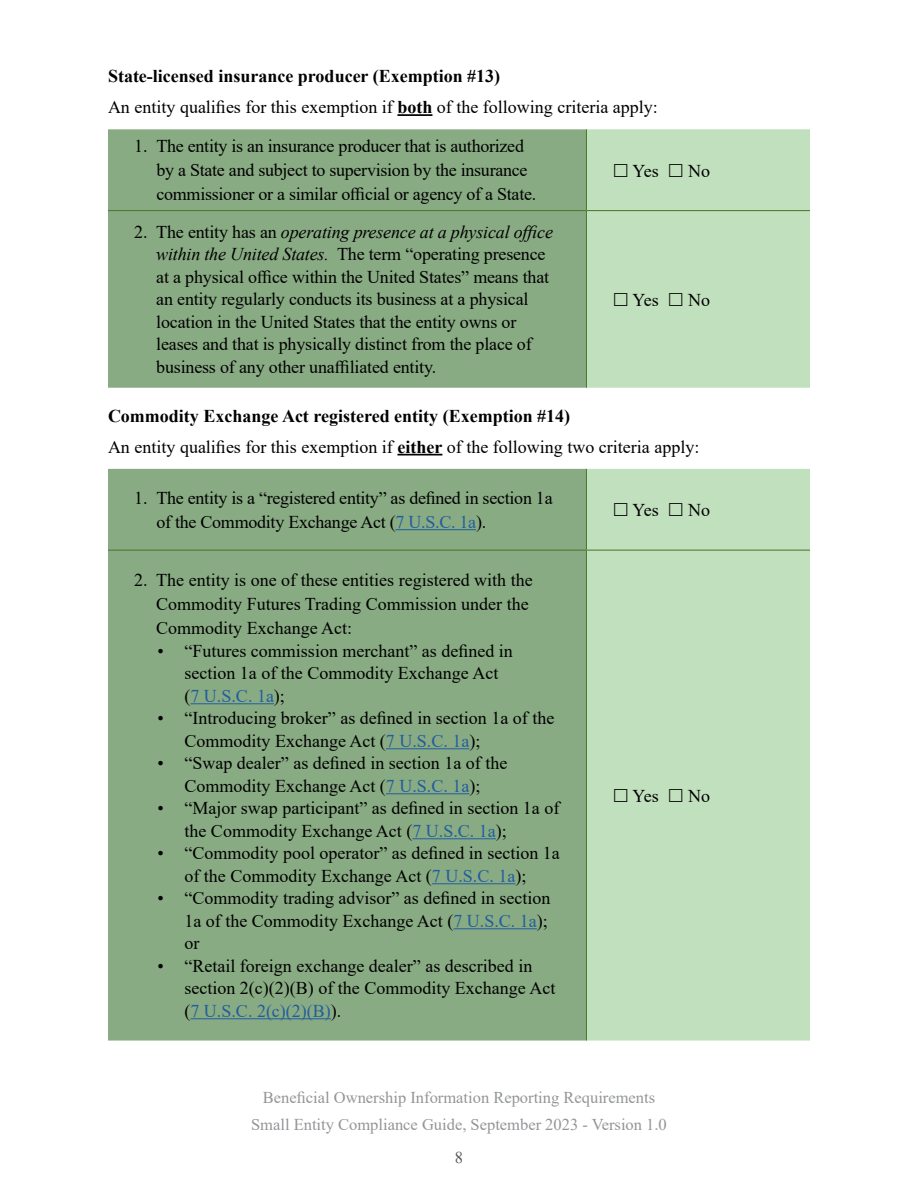
<style>
.page{position:relative;width:918px;height:1188px;background:#fff}
.page>*{position:absolute;margin:0;border:0;box-sizing:border-box;transform-origin:0 0}
.Call_Out_Box{font:18px/22.5px "Times New Roman";color:#000}
.Body_Text{font:18px "Times New Roman";color:#000}
.Body_Text-2{font:700 18px "Times New Roman";color:#000}
.t1{font:16.5px/27px "Times New Roman";color:#939598;text-align:center}
.t2{font:16.5px "Times New Roman";color:#58595b}
.s1{font-weight:700}
.s2{font-style:italic}
.s3{color:#215e9e}
</style>
<div class="page">
<hr style="left:397px;top:114px;width:35px;height:2px;background:#000">
<hr style="left:397px;top:454px;width:45px;height:1px;background:#000">
<div style="left:108px;top:129px;width:478px;height:259px;background:#89ab83"></div>
<div style="left:587px;top:129px;width:223px;height:259px;background:#c1e0bd"></div>
<hr style="left:586px;top:129px;width:1px;height:81px;background:#47752a">
<hr style="left:108px;top:210px;width:478px;height:1px;background:#47752a">
<hr style="left:586px;top:210px;width:224px;height:1px;background:#47752a">
<hr style="left:586px;top:211px;width:1px;height:177px;background:#47752a">
<div style="left:108px;top:469px;width:478px;height:572px;background:#89ab83"></div>
<div style="left:587px;top:469px;width:223px;height:572px;background:#c1e0bd"></div>
<hr style="left:586px;top:469px;width:1px;height:81px;background:#47752a">
<hr style="left:108px;top:550px;width:478px;height:1px;background:#47752a">
<hr style="left:586px;top:550px;width:224px;height:1px;background:#47752a">
<hr style="left:586px;top:550px;width:1px;height:491px;background:#47752a">
<hr style="left:396px;top:529px;width:80px;height:1px;background:#215e9e">
<hr style="left:190px;top:703px;width:84px;height:1px;background:#215e9e">
<hr style="left:386px;top:748px;width:83px;height:1px;background:#215e9e">
<hr style="left:386px;top:793px;width:83px;height:1px;background:#215e9e">
<hr style="left:412px;top:838px;width:84px;height:1px;background:#215e9e">
<hr style="left:432px;top:883px;width:83px;height:1px;background:#215e9e">
<hr style="left:453px;top:928px;width:84px;height:1px;background:#215e9e">
<hr style="left:190px;top:1018px;width:141px;height:1px;background:#215e9e">
<svg style="left:614px;top:164px;width:13px;height:13px"></svg>
<svg style="left:669px;top:164px;width:13px;height:13px"></svg>
<svg style="left:614px;top:293px;width:13px;height:13px"></svg>
<svg style="left:669px;top:293px;width:13px;height:13px"></svg>
<svg style="left:614px;top:503px;width:13px;height:13px"></svg>
<svg style="left:669px;top:503px;width:13px;height:13px"></svg>
<svg style="left:614px;top:789px;width:13px;height:13px"></svg>
<svg style="left:669px;top:789px;width:13px;height:13px"></svg>
<p class="Body_Text-2" style="left:108px;top:63px;width:394px">State-licensed insurance producer (Exemption #13)</p>
<p class="Body_Text" style="left:108px;top:94px;width:551px">An entity qualifies for this exemption if <span class="s1">both</span> of the following criteria apply:</p>
<p class="Call_Out_Box" style="left:156px;top:134px;width:381px;line-height:24px;text-indent:-22px">1. The entity is an insurance producer that is authorized by a State and subject to supervision by the insurance commissioner or a similar official or agency of a State.</p>
<p class="Call_Out_Box" style="left:633px;top:159px;width:28px">Yes</p>
<p class="Call_Out_Box" style="left:688px;top:159px;width:23px">No</p>
<p class="Call_Out_Box" style="left:156px;top:220px;width:398px;text-indent:-22px">2. The entity has an <span class="s2">operating presence at a physical office within the United States.</span> The term “operating presence at a physical office within the United States” means that an entity regularly conducts its business at a physical location in the United States that the entity owns or leases and that is physically distinct from the place of business of any other unaffiliated entity.</p>
<p class="Call_Out_Box" style="left:633px;top:288px;width:28px">Yes</p>
<p class="Call_Out_Box" style="left:688px;top:288px;width:23px">No</p>
<p class="Body_Text-2" style="left:108px;top:403px;width:464px">Commodity Exchange Act registered entity (Exemption #14)</p>
<p class="Body_Text" style="left:108px;top:434px;width:593px">An entity qualifies for this exemption if <span class="s1">either</span> of the following two criteria apply:</p>
<p class="Call_Out_Box" style="left:156px;top:485px;width:398px;line-height:24px;text-indent:-22px">1. The entity is a “registered entity” as defined in section 1a of the Commodity Exchange Act (<span class="s3">7 U.S.C. 1a</span>).</p>
<p class="Call_Out_Box" style="left:633px;top:499px;width:28px">Yes</p>
<p class="Call_Out_Box" style="left:688px;top:499px;width:23px">No</p>
<p class="Call_Out_Box" style="left:156px;top:568px;width:378px;line-height:24px;text-indent:-22px">2. The entity is one of these entities registered with the<br>Commodity Futures Trading Commission under the<br>Commodity Exchange Act:</p>
<p class="Call_Out_Box" style="left:184px;top:639px;width:330px;text-indent:-27px">• “Futures commission merchant” as defined in section 1a of the Commodity Exchange Act (<span class="s3">7 U.S.C. 1a</span>);</p>
<p class="Call_Out_Box" style="left:184px;top:706px;width:371px;text-indent:-27px">• “Introducing broker” as defined in section 1a of the<br>Commodity Exchange Act (<span class="s3">7 U.S.C. 1a</span>);</p>
<p class="Call_Out_Box" style="left:158px;top:751px;width:351px;text-align:center">• “Swap dealer” as defined in section 1a of the<br>Commodity Exchange Act (<span class="s3">7 U.S.C. 1a</span>);</p>
<p class="Call_Out_Box" style="left:184px;top:796px;width:376px;text-indent:-27px">• “Major swap participant” as defined in section 1a of the Commodity Exchange Act (<span class="s3">7 U.S.C. 1a</span>);</p>
<p class="Call_Out_Box" style="left:158px;top:841px;width:404px;text-align:center">• “Commodity pool operator” as defined in section 1a of the Commodity Exchange Act (<span class="s3">7 U.S.C. 1a</span>);</p>
<p class="Call_Out_Box" style="left:184px;top:886px;width:367px;text-indent:-27px">• “Commodity trading advisor” as defined in section<br>1a of the Commodity Exchange Act (<span class="s3">7 U.S.C. 1a</span>); or</p>
<p class="Call_Out_Box" style="left:184px;top:954px;width:372px;text-indent:-27px">• “Retail foreign exchange dealer” as described in section 2(c)(2)(B) of the Commodity Exchange Act (<span class="s3">7 U.S.C. 2(c)(2)(B)</span>).</p>
<p class="Call_Out_Box" style="left:633px;top:784px;width:28px">Yes</p>
<p class="Call_Out_Box" style="left:688px;top:784px;width:23px">No</p>
<p class="t1" style="left:251px;top:1083px;width:417px">Beneficial Ownership Information Reporting Requirements<br>Small Entity Compliance Guide, September 2023 - Version 1.0</p>
<p class="t2" style="left:455px;top:1146px;width:10px">8</p>
</div>
